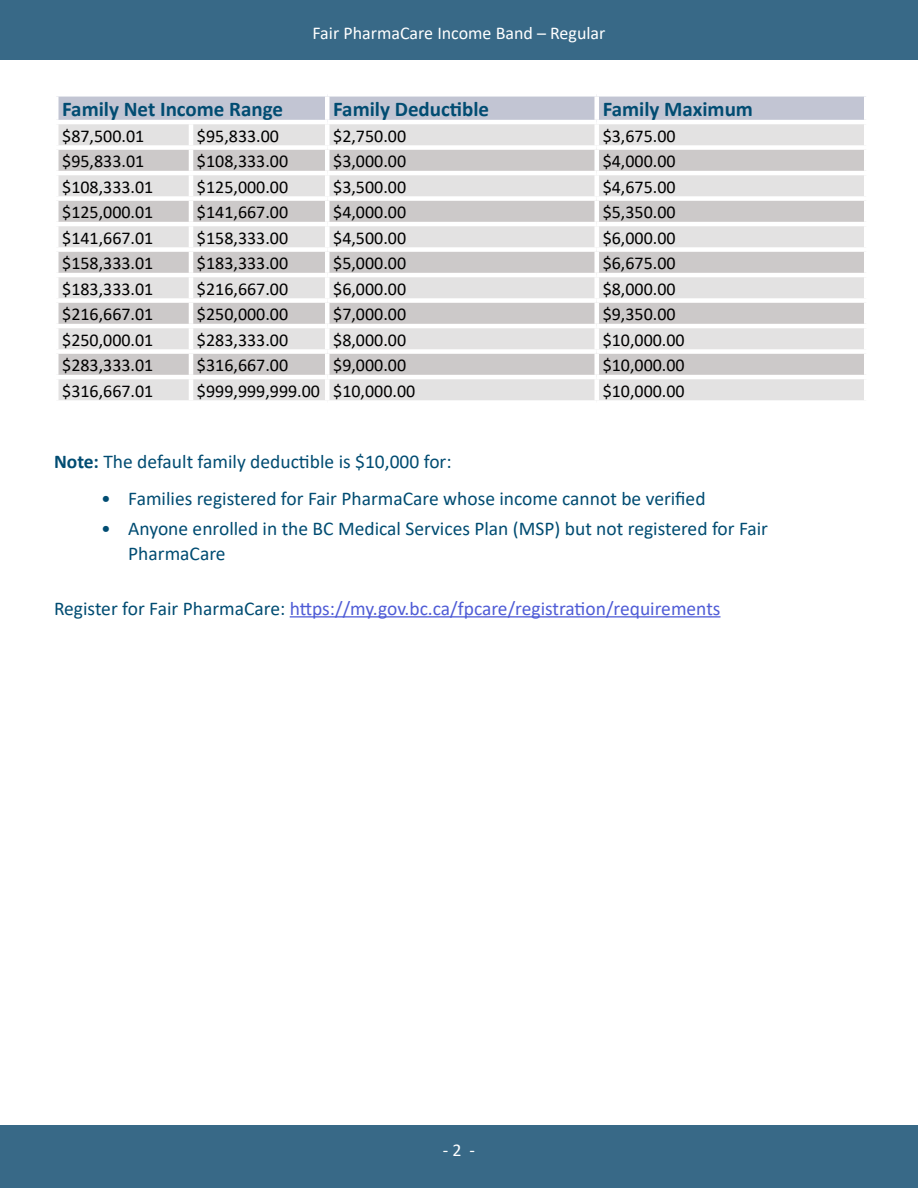
<style>
.page{position:relative;width:918px;height:1188px;background:#fff}
.page>*{position:absolute;margin:0;border:0;box-sizing:border-box;transform-origin:0 0}
.Sub_Header_3{font:700 21px "Calibri";color:#014c72}
.Sub_Header_1{font:19.5px/25.2px "Calibri";color:#014c72}
.Sub_Header_1-2{font:19.5px "Calibri";color:#4f5cd6}
.Body_Text{font:18px "Calibri";color:#000}
.t1{font:18px "Calibri";color:#fff}
.s1{font-weight:700}
.s2{color:#014c72}
</style>
<div class="page">
<div style="left:0;top:1125px;width:918px;height:63px;background:#386987"></div>
<div style="left:0;top:0;width:918px;height:60px;background:#386987"></div>
<hr style="left:290px;top:616px;width:431px;height:2px;background:#4f5cd6">
<div style="left:58px;top:97px;width:806px;height:23px;background:#c2c5d3"></div>
<div style="left:58px;top:124px;width:806px;height:276px;background:#e3e2e2"></div>
<svg style="left:58px;top:150px;width:806px;height:225px;background:#d6d4d4"></svg>
<hr style="left:325px;top:97px;width:4px;height:23px;background:#fff">
<div style="left:594px;top:97px;width:5px;height:23px;background:#fff"></div>
<hr style="left:189px;top:124px;width:4px;height:21px;background:#fff">
<hr style="left:325px;top:124px;width:4px;height:21px;background:#fff">
<div style="left:594px;top:124px;width:5px;height:21px;background:#fff"></div>
<hr style="left:189px;top:175px;width:4px;height:21px;background:#fff">
<hr style="left:325px;top:175px;width:4px;height:21px;background:#fff">
<div style="left:594px;top:175px;width:5px;height:21px;background:#fff"></div>
<hr style="left:189px;top:226px;width:4px;height:21px;background:#fff">
<hr style="left:325px;top:226px;width:4px;height:21px;background:#fff">
<div style="left:594px;top:226px;width:5px;height:21px;background:#fff"></div>
<hr style="left:189px;top:277px;width:4px;height:21px;background:#fff">
<hr style="left:325px;top:277px;width:4px;height:21px;background:#fff">
<div style="left:594px;top:277px;width:5px;height:21px;background:#fff"></div>
<hr style="left:189px;top:328px;width:4px;height:21px;background:#fff">
<hr style="left:325px;top:328px;width:4px;height:21px;background:#fff">
<div style="left:594px;top:328px;width:5px;height:21px;background:#fff"></div>
<hr style="left:189px;top:379px;width:4px;height:21px;background:#fff">
<hr style="left:325px;top:379px;width:4px;height:21px;background:#fff">
<div style="left:594px;top:379px;width:5px;height:21px;background:#fff"></div>
<div style="left:54px;top:145px;width:137px;height:5px;background:#fff"></div>
<hr style="left:54px;top:171px;width:137px;height:4px;background:#fff">
<div style="left:191px;top:145px;width:136px;height:5px;background:#fff"></div>
<hr style="left:189px;top:150px;width:4px;height:21px;background:#fff">
<hr style="left:191px;top:171px;width:136px;height:4px;background:#fff">
<div style="left:327px;top:145px;width:270px;height:5px;background:#fff"></div>
<hr style="left:325px;top:150px;width:4px;height:21px;background:#fff">
<hr style="left:327px;top:171px;width:270px;height:4px;background:#fff">
<div style="left:597px;top:145px;width:271px;height:5px;background:#fff"></div>
<div style="left:594px;top:150px;width:5px;height:21px;background:#fff"></div>
<hr style="left:597px;top:171px;width:271px;height:4px;background:#fff">
<div style="left:54px;top:196px;width:137px;height:5px;background:#fff"></div>
<hr style="left:54px;top:222px;width:137px;height:4px;background:#fff">
<div style="left:191px;top:196px;width:136px;height:5px;background:#fff"></div>
<hr style="left:189px;top:201px;width:4px;height:21px;background:#fff">
<hr style="left:191px;top:222px;width:136px;height:4px;background:#fff">
<div style="left:327px;top:196px;width:270px;height:5px;background:#fff"></div>
<hr style="left:325px;top:201px;width:4px;height:21px;background:#fff">
<hr style="left:327px;top:222px;width:270px;height:4px;background:#fff">
<div style="left:597px;top:196px;width:271px;height:5px;background:#fff"></div>
<div style="left:594px;top:201px;width:5px;height:21px;background:#fff"></div>
<hr style="left:597px;top:222px;width:271px;height:4px;background:#fff">
<div style="left:54px;top:247px;width:137px;height:5px;background:#fff"></div>
<hr style="left:54px;top:273px;width:137px;height:4px;background:#fff">
<div style="left:191px;top:247px;width:136px;height:5px;background:#fff"></div>
<hr style="left:189px;top:252px;width:4px;height:21px;background:#fff">
<hr style="left:191px;top:273px;width:136px;height:4px;background:#fff">
<div style="left:327px;top:247px;width:270px;height:5px;background:#fff"></div>
<hr style="left:325px;top:252px;width:4px;height:21px;background:#fff">
<hr style="left:327px;top:273px;width:270px;height:4px;background:#fff">
<div style="left:597px;top:247px;width:271px;height:5px;background:#fff"></div>
<div style="left:594px;top:252px;width:5px;height:21px;background:#fff"></div>
<hr style="left:597px;top:273px;width:271px;height:4px;background:#fff">
<div style="left:54px;top:298px;width:137px;height:5px;background:#fff"></div>
<hr style="left:54px;top:324px;width:137px;height:4px;background:#fff">
<div style="left:191px;top:298px;width:136px;height:5px;background:#fff"></div>
<hr style="left:189px;top:303px;width:4px;height:21px;background:#fff">
<hr style="left:191px;top:324px;width:136px;height:4px;background:#fff">
<div style="left:327px;top:298px;width:270px;height:5px;background:#fff"></div>
<hr style="left:325px;top:303px;width:4px;height:21px;background:#fff">
<hr style="left:327px;top:324px;width:270px;height:4px;background:#fff">
<div style="left:597px;top:298px;width:271px;height:5px;background:#fff"></div>
<div style="left:594px;top:303px;width:5px;height:21px;background:#fff"></div>
<hr style="left:597px;top:324px;width:271px;height:4px;background:#fff">
<div style="left:54px;top:349px;width:137px;height:5px;background:#fff"></div>
<hr style="left:54px;top:375px;width:137px;height:4px;background:#fff">
<div style="left:191px;top:349px;width:136px;height:5px;background:#fff"></div>
<hr style="left:189px;top:354px;width:4px;height:21px;background:#fff">
<hr style="left:191px;top:375px;width:136px;height:4px;background:#fff">
<div style="left:327px;top:349px;width:270px;height:5px;background:#fff"></div>
<hr style="left:325px;top:354px;width:4px;height:21px;background:#fff">
<hr style="left:327px;top:375px;width:270px;height:4px;background:#fff">
<div style="left:597px;top:349px;width:271px;height:5px;background:#fff"></div>
<div style="left:594px;top:354px;width:5px;height:21px;background:#fff"></div>
<hr style="left:597px;top:375px;width:271px;height:4px;background:#fff">
<p class="t1" style="left:313px;top:21px;width:294px">Fair PharmaCare Income Band – Regular</p>
<p class="Sub_Header_3" style="left:62px;top:94px;width:222px">Family Net Income Range</p>
<p class="Sub_Header_3" style="left:333px;top:94px;width:157px">Family Deductible</p>
<p class="Sub_Header_3" style="left:603px;top:94px;width:152px">Family Maximum</p>
<p class="Body_Text" style="left:62px;top:123px;width:84px">$87,500.01</p>
<p class="Body_Text" style="left:197px;top:123px;width:84px">$95,833.00</p>
<p class="Body_Text" style="left:333px;top:123px;width:74px">$2,750.00</p>
<p class="Body_Text" style="left:603px;top:123px;width:74px">$3,675.00</p>
<p class="Body_Text" style="left:62px;top:149px;width:84px">$95,833.01</p>
<p class="Body_Text" style="left:197px;top:149px;width:93px">$108,333.00</p>
<p class="Body_Text" style="left:333px;top:149px;width:74px">$3,000.00</p>
<p class="Body_Text" style="left:603px;top:149px;width:74px">$4,000.00</p>
<p class="Body_Text" style="left:62px;top:174px;width:93px">$108,333.01</p>
<p class="Body_Text" style="left:197px;top:174px;width:93px">$125,000.00</p>
<p class="Body_Text" style="left:333px;top:174px;width:74px">$3,500.00</p>
<p class="Body_Text" style="left:603px;top:174px;width:74px">$4,675.00</p>
<p class="Body_Text" style="left:62px;top:200px;width:93px">$125,000.01</p>
<p class="Body_Text" style="left:197px;top:200px;width:93px">$141,667.00</p>
<p class="Body_Text" style="left:333px;top:200px;width:74px">$4,000.00</p>
<p class="Body_Text" style="left:603px;top:200px;width:74px">$5,350.00</p>
<p class="Body_Text" style="left:62px;top:225px;width:93px">$141,667.01</p>
<p class="Body_Text" style="left:197px;top:225px;width:93px">$158,333.00</p>
<p class="Body_Text" style="left:333px;top:225px;width:74px">$4,500.00</p>
<p class="Body_Text" style="left:603px;top:225px;width:74px">$6,000.00</p>
<p class="Body_Text" style="left:62px;top:251px;width:93px">$158,333.01</p>
<p class="Body_Text" style="left:197px;top:251px;width:93px">$183,333.00</p>
<p class="Body_Text" style="left:333px;top:251px;width:74px">$5,000.00</p>
<p class="Body_Text" style="left:603px;top:251px;width:74px">$6,675.00</p>
<p class="Body_Text" style="left:62px;top:276px;width:93px">$183,333.01</p>
<p class="Body_Text" style="left:197px;top:276px;width:93px">$216,667.00</p>
<p class="Body_Text" style="left:333px;top:276px;width:74px">$6,000.00</p>
<p class="Body_Text" style="left:603px;top:276px;width:74px">$8,000.00</p>
<p class="Body_Text" style="left:62px;top:302px;width:93px">$216,667.01</p>
<p class="Body_Text" style="left:197px;top:302px;width:93px">$250,000.00</p>
<p class="Body_Text" style="left:333px;top:302px;width:74px">$7,000.00</p>
<p class="Body_Text" style="left:603px;top:302px;width:74px">$9,350.00</p>
<p class="Body_Text" style="left:62px;top:327px;width:93px">$250,000.01</p>
<p class="Body_Text" style="left:197px;top:327px;width:93px">$283,333.00</p>
<p class="Body_Text" style="left:333px;top:327px;width:74px">$8,000.00</p>
<p class="Body_Text" style="left:603px;top:327px;width:84px">$10,000.00</p>
<p class="Body_Text" style="left:62px;top:353px;width:93px">$283,333.01</p>
<p class="Body_Text" style="left:197px;top:353px;width:93px">$316,667.00</p>
<p class="Body_Text" style="left:333px;top:353px;width:74px">$9,000.00</p>
<p class="Body_Text" style="left:603px;top:353px;width:84px">$10,000.00</p>
<p class="Body_Text" style="left:62px;top:378px;width:93px">$316,667.01</p>
<p class="Body_Text" style="left:197px;top:378px;width:125px">$999,999,999.00</p>
<p class="Body_Text" style="left:333px;top:378px;width:84px">$10,000.00</p>
<p class="Body_Text" style="left:603px;top:378px;width:84px">$10,000.00</p>
<p class="Sub_Header_1" style="left:54px;top:448px;width:399px"><span class="s1">Note:</span> The default family deductible is $10,000 for:</p>
<p class="Sub_Header_1" style="left:101px;top:485px;width:606px">• Families registered for Fair PharmaCare whose income cannot be verified</p>
<p class="Sub_Header_1" style="left:128px;top:515px;width:641px;text-indent:-27px">• Anyone enrolled in the BC Medical Services Plan (MSP) but not registered for Fair<br>PharmaCare</p>
<p class="Sub_Header_1-2" style="left:54px;top:595px;width:668px"><span class="s2">Register for Fair PharmaCare:</span> https://my.gov.bc.ca/fpcare/registration/requirements</p>
<p class="t1" style="left:443px;top:1138px;width:34px">- 2 -</p>
</div>
